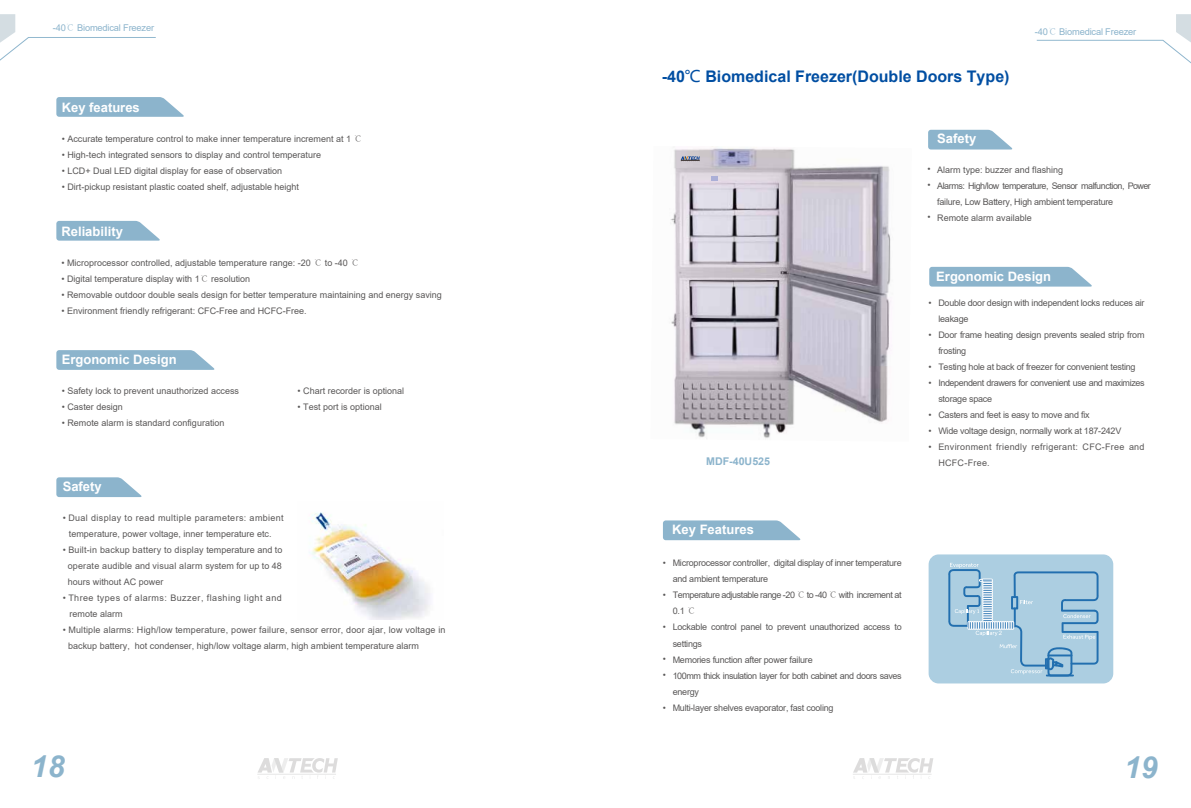
<style>
.page{position:relative;width:1191px;height:808px;background:#fff}
.page>*{position:absolute;margin:0;border:0;box-sizing:border-box;transform-origin:0 0}
.t1{font:italic 700 30.2px "Arial";color:#8cb4cc}
.t2{font:700 16px "Arial";color:#004ea2}
.t3{font:700 13px "Arial";color:#fff}
.t4{font:700 10.7px "Arial";color:#8cb4cc}
.t5{font:9.3px "Arial";letter-spacing:-.02em;color:#8cb4cc}
.t6{font:9px/16px "Arial";color:#595757}
.t7{font:9px/16px "Arial";letter-spacing:-.025em;color:#595757}
.t8{font:9px/16px "Arial";letter-spacing:.05em;color:#595757}
.t9{font:6px "Arial";color:#fff}
.s1{font-family:"Adobe Song Std";font-weight:300}
.s2{font-family:"Microsoft Ya Hei";font-weight:400}
</style>
<div class="page">
<img style="left:309px;top:512px;width:121px;height:108px">
<svg style="left:56px;top:97px;width:128px;height:20px;background:#97bbd0"></svg>
<svg style="left:56px;top:350px;width:159px;height:20px;background:#95bad0"></svg>
<svg style="left:56px;top:477px;width:86px;height:20px;background:#9cbed3"></svg>
<svg style="left:56px;top:221px;width:104px;height:20px;background:#99bcd2"></svg>
<svg style="left:663px;top:520px;width:138px;height:20px;background:#97bbd1"></svg>
<svg style="left:928px;top:130px;width:84px;height:20px;background:#9cbed3"></svg>
<svg style="left:929px;top:267px;width:163px;height:20px;background:#95bad0"></svg>
<div style="left:928px;top:554px;width:185px;height:129px;background:#accee1;border-radius:10px"></div>
<svg style="left:948px;top:563px;width:150px;height:113px"></svg>
<img style="left:670px;top:146px;width:221px;height:293px">
<svg style="left:681px;top:156px;width:19px;height:6px"></svg>
<svg style="left:711px;top:176px;width:7px;height:4px"></svg>
<svg style="left:0;top:14px;width:156px;height:47px"></svg>
<svg style="left:1036px;top:14px;width:155px;height:50px"></svg>
<svg style="left:257px;top:758px;width:81px;height:21px"></svg>
<svg style="left:853px;top:758px;width:80px;height:21px"></svg>
<p class="t5" style="left:53px;top:22px;width:103px">-40<span class="s1">℃</span> Biomedical Freezer</p>
<p class="t5" style="left:1034px;top:25px;width:103px">-40<span class="s1">℃</span> Biomedical Freezer</p>
<h3 class="t3" style="left:62px;top:98px;width:80px">Key features</h3>
<p class="t6" style="left:62px;top:131px;width:302px">• Accurate temperature control to make inner temperature increment at 1 <span class="s1">℃</span></p>
<p class="t6" style="left:62px;top:147px;width:261px">• High-tech integrated sensors to display and control temperature</p>
<p class="t6" style="left:62px;top:163px;width:222px">• LCD+ Dual LED digital display for ease of observation</p>
<p class="t6" style="left:62px;top:179px;width:239px">• Dirt-pickup resistant plastic coated shelf, adjustable height</p>
<h3 class="t3" style="left:61px;top:222px;width:63px">Reliability</h3>
<p class="t6" style="left:61px;top:255px;width:299px">• Microprocessor controlled, adjustable temperature range: -20 <span class="s1">℃</span> to -40 <span class="s1">℃</span></p>
<p class="t6" style="left:61px;top:271px;width:190px">• Digital temperature display with 1<span class="s1">℃</span> resolution</p>
<p class="t6" style="left:61px;top:287px;width:382px">• Removable outdoor double seals design for better temperature maintaining and energy saving</p>
<p class="t6" style="left:61px;top:303px;width:247px">• Environment friendly refrigerant: CFC-Free and HCFC-Free.</p>
<h3 class="t3" style="left:62px;top:350px;width:116px">Ergonomic Design</h3>
<p class="t6" style="left:62px;top:383px;width:179px">• Safety lock to prevent unauthorized access</p>
<p class="t6" style="left:62px;top:399px;width:63px">• Caster design</p>
<p class="t6" style="left:62px;top:415px;width:164px">• Remote alarm is standard configuration</p>
<p class="t6" style="left:297px;top:383px;width:108px">• Chart recorder is optional</p>
<p class="t6" style="left:297px;top:399px;width:86px">• Test port is optional</p>
<h3 class="t3" style="left:63px;top:477px;width:41px">Safety</h3>
<p class="t6" style="left:69px;top:510px;width:216px;text-indent:-6px">• Dual display to read multiple parameters: ambient temperature, power voltage, inner temperature etc.</p>
<p class="t6" style="left:68px;top:542px;width:216px;text-align:justify;text-indent:-5px">• Built-in backup battery to display temperature and to operate audible and visual alarm system for up to 48 hours without AC power</p>
<p class="t8" style="left:69px;top:590px;width:214px;text-indent:-7px">• Three types of alarms: Buzzer, flashing light and remote alarm</p>
<p class="t6" style="left:68px;top:622px;width:379px;text-indent:-6px">• Multiple alarms: High/low temperature, power failure, sensor error, door ajar, low voltage in backup battery, hot condenser, high/low voltage alarm, high ambient temperature alarm</p>
<h2 class="t2" style="left:662px;top:65px;width:349px">-40<span class="s2">℃</span> Biomedical Freezer(Double Doors Type)</h2>
<p class="t4" style="left:706px;top:453px;width:65px">MDF-40U525</p>
<h3 class="t3" style="left:672px;top:520px;width:83px">Key Features</h3>
<p class="t7" style="left:672px;top:555px;width:231px">Microprocessor controller, digital display of inner temperature and ambient temperature<br>Temperature adjustable range -20 <span class="s1">℃</span> to -40 <span class="s1">℃</span> with increment at 0.1 <span class="s1">℃<br></span>Lockable control panel to prevent unauthorized access to settings<br>Memories function after power failure<br>100mm thick insulation layer for both cabinet and doors saves energy<br>Multi-layer shelves evaporator, fast cooling</p>
<p class="t6" style="left:663px;top:555px;width:5px">•</p>
<p class="t6" style="left:663px;top:587px;width:5px">•</p>
<p class="t6" style="left:663px;top:619px;width:5px">•</p>
<p class="t6" style="left:663px;top:651px;width:5px">• •</p>
<p class="t6" style="left:663px;top:699px;width:5px">•</p>
<h3 class="t3" style="left:937px;top:130px;width:41px">Safety</h3>
<p class="t7" style="left:937px;top:162px;width:215px">Alarm type: buzzer and flashing<br>Alarms: High/low temperature, Sensor malfunction, Power failure, Low Battery, High ambient temperature<br>Remote alarm available</p>
<p class="t6" style="left:927px;top:161px;width:5px">• •</p>
<p class="t6" style="left:927px;top:209px;width:5px">•</p>
<h3 class="t3" style="left:936px;top:267px;width:116px">Ergonomic Design</h3>
<p class="t7" style="left:938px;top:295px;width:208px">Double door design with independent locks reduces air leakage<br>Door frame heating design prevents sealed strip from frosting<br>Testing hole at back of freezer for convenient testing Independent drawers for convenient use and maximizes storage space<br>Casters and feet is easy to move and fix<br>Wide voltage design, normally work at 187-242V Environment friendly refrigerant: CFC-Free and HCFC-Free.</p>
<p class="t6" style="left:928px;top:295px;width:5px">•</p>
<p class="t6" style="left:928px;top:327px;width:5px">•</p>
<p class="t6" style="left:928px;top:359px;width:5px">• •</p>
<p class="t6" style="left:928px;top:407px;width:5px;text-align:justify">• • •</p>
<p class="t9" style="left:998px;top:629px;width:5px">2</p>
<h1 class="t1" style="left:31px;top:746px;width:35px">18</h1>
<h1 class="t1" style="left:1124px;top:748px;width:35px">19</h1>
</div>
